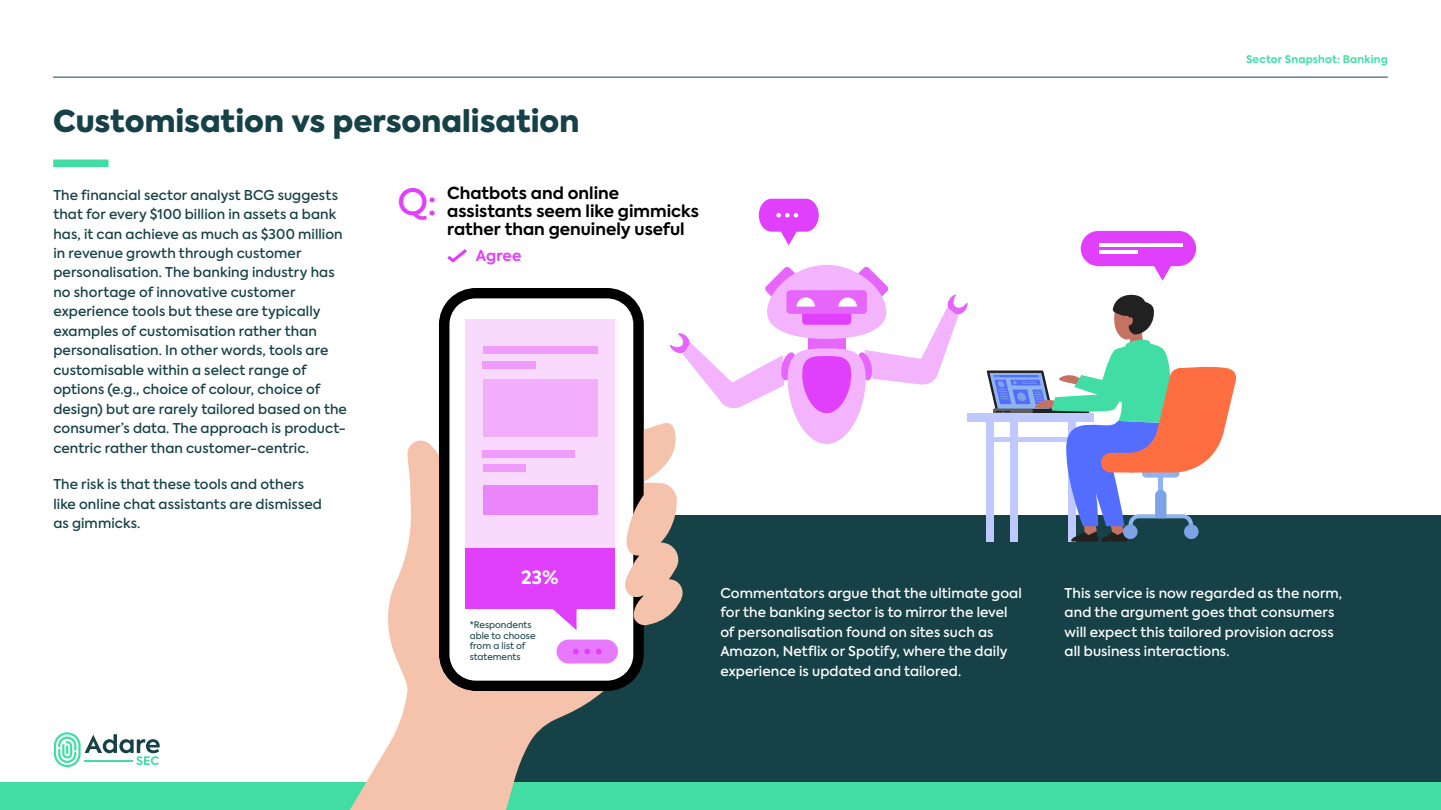
<style>
.page{position:relative;width:1441px;height:810px;background:#fff}
.page>*{position:absolute;margin:0;border:0;box-sizing:border-box;transform-origin:0 0}
.t1{font:900 30px "Axiforma";color:#164247}
.t2{font:700 18.3px "Axiforma";color:#fff}
.t3{font:700 16.5px/18px "Axiforma";color:#000}
.t4{font:700 15px "Axiforma";color:#e040fb}
.t5{font:500 13.5px/19.5px "Axiforma";letter-spacing:.005em;color:#164247}
.t6{font:500 13.5px/19.5px "Axiforma";letter-spacing:.005em;color:#fff}
.t7{font:700 10.5px "Axiforma";letter-spacing:.02em;color:#41dda5}
.t8{font:9px/10.8px "Axiforma";color:#164247}
.s1{font-weight:500;font-size:36px;color:#e040fb}
</style>
<div class="page">
<hr style="left:53px;top:77px;width:1334px;height:1px;background:#164247">
<svg style="left:54px;top:732px;width:106px;height:35px"></svg>
<div style="left:493px;top:516px;width:947px;height:294px;background:#164247"></div>
<div style="left:0;top:783px;width:1440px;height:27px;background:#41dda5"></div>
<div style="left:53px;top:160px;width:55px;height:7px;background:#41dda5"></div>
<svg style="left:439px;top:288px;width:204px;height:135px"></svg>
<svg style="left:290px;top:423px;width:392px;height:387px"></svg>
<div style="left:556px;top:640px;width:62px;height:24px;background:#e979fc;border-radius:12px"></div>
<svg style="left:572px;top:649px;width:6px;height:5px"></svg>
<svg style="left:584px;top:649px;width:17px;height:5px"></svg>
<svg style="left:447px;top:249px;width:20px;height:14px"></svg>
<svg style="left:465px;top:320px;width:150px;height:310px;background:#f2b1fd"></svg>
<div style="left:482px;top:346px;width:115px;height:8px;background:#ef9cfd"></div>
<div style="left:482px;top:361px;width:53px;height:8px;background:#ef9cfd"></div>
<div style="left:482px;top:450px;width:93px;height:8px;background:#ef9cfd"></div>
<div style="left:482px;top:465px;width:43px;height:7px;background:#ef9cfd"></div>
<div style="left:482px;top:380px;width:115px;height:57px;background:#f2adfd"></div>
<div style="left:482px;top:485px;width:115px;height:29px;background:#eb85fc"></div>
<svg style="left:669px;top:265px;width:298px;height:179px"></svg>
<div style="left:967px;top:413px;width:126px;height:8px;background:#bfc9ff"></div>
<div style="left:1010px;top:418px;width:7px;height:124px;background:#bfc9ff"></div>
<svg style="left:986px;top:294px;width:251px;height:247px"></svg>
<svg style="left:758px;top:199px;width:60px;height:46px"></svg>
<svg style="left:1151px;top:266px;width:22px;height:15px"></svg>
<div style="left:1080px;top:231px;width:115px;height:35px;background:#e040fb;border-radius:18px"></div>
<hr style="left:1098px;top:243px;width:84px;height:4px;background:#fff">
<hr style="left:1098px;top:250px;width:39px;height:4px;background:#fff">
<h1 class="t1" style="left:53px;top:100px;width:527px">Customisation vs personalisation</h1>
<p class="t5" style="left:53px;top:185px;width:295px">The financial sector analyst BCG suggests that for every $100 billion in assets a bank has, it can achieve as much as $300 million in revenue growth through customer personalisation. The banking industry has no shortage of innovative customer experience tools but these are typically examples of customisation rather than personalisation. In other words, tools are customisable within a select range of options (e.g., choice of colour, choice of design) but are rarely tailored based on the consumer’s data. The approach is product&shy;centric rather than customer-centric.</p>
<p class="t5" style="left:53px;top:475px;width:270px">The risk is that these tools and others like online chat assistants are dismissed as gimmicks.</p>
<p class="t3" style="left:447px;top:184px;width:253px;text-indent:-50px"><span class="s1">Q:</span> Chatbots and online assistants seem like gimmicks rather than genuinely useful</p>
<p class="t4" style="left:476px;top:246px;width:47px">Agree</p>
<h2 class="t2" style="left:521px;top:565px;width:39px">23%</h2>
<p class="t8" style="left:469px;top:619px;width:67px">*Respondents able to choose from a list of statements</p>
<p class="t7" style="left:1245px;top:52px;width:143px">Sector Snapshot: Banking</p>
<p class="t6" style="left:720px;top:584px;width:303px">Commentators argue that the ultimate goal for the banking sector is to mirror the level of personalisation found on sites such as Amazon, Netflix or Spotify, where the daily experience is updated and tailored.</p>
<p class="t6" style="left:1064px;top:583px;width:279px">This service is now regarded as the norm, and the argument goes that consumers will expect this tailored provision across all business interactions.</p>
</div>
